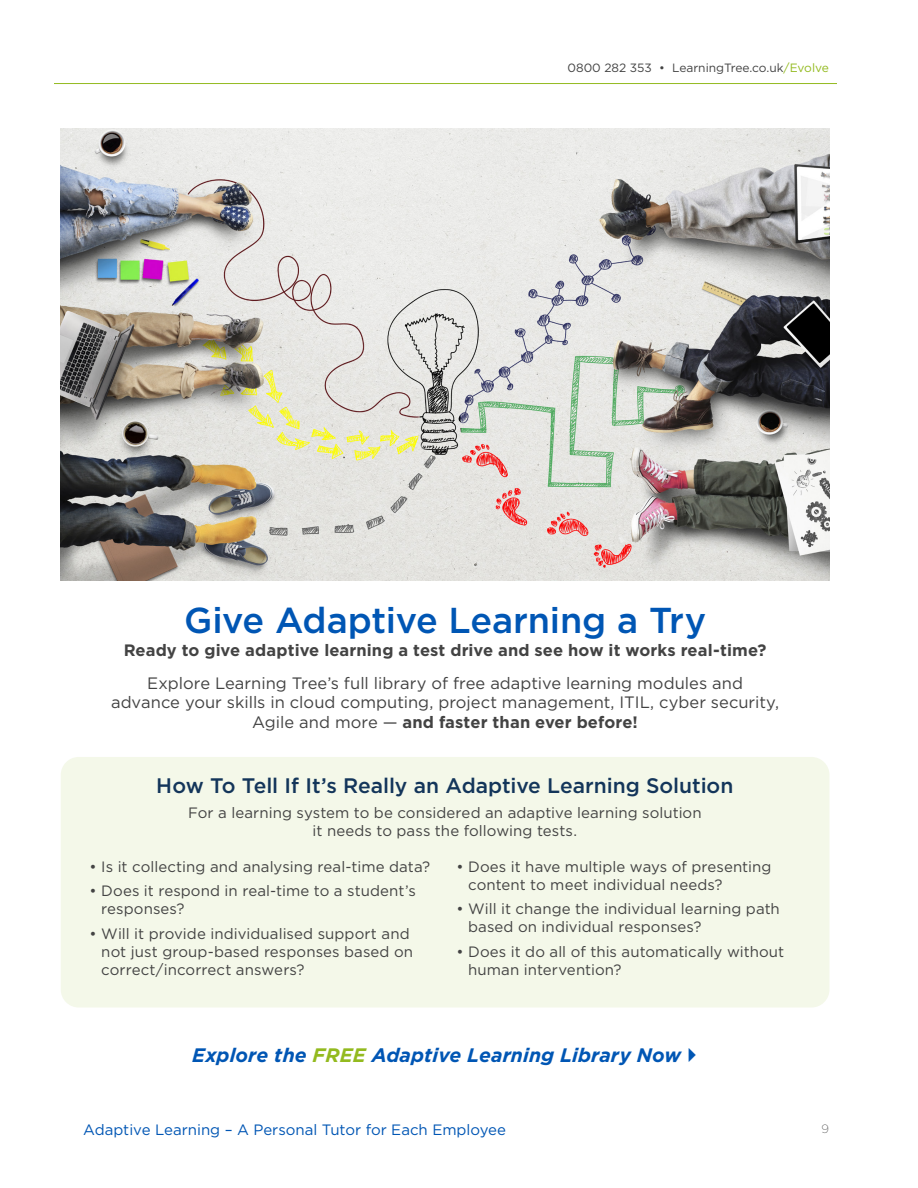
<style>
.page{position:relative;width:918px;height:1188px;background:#fff}
.page>*{position:absolute;margin:0;border:0;box-sizing:border-box;transform-origin:0 0}
.copy_-_general{font:500 36px "Gotham";letter-spacing:-.01em;color:#0056b4}
.copy_-_general-2{font:500 21px "Gotham";color:#13355a}
.copy_-_general-3{font:italic 700 19.5px "Gotham";letter-spacing:.005em;color:#0056b4}
.copy_-_general-4{font:16.5px/19.5px "Gotham";color:#434343;text-align:center}
.copy_-_general-5{font:700 16.5px "Gotham";letter-spacing:.005em;color:#434343}
.copy_-_general-6{font:15px/18px "Gotham";letter-spacing:.005em;color:#434343}
.t1{font:15px "Gotham";color:#0056b4}
.t2{font:12px "Gotham";color:#434343}
.t3{font:200 12px "Gotham";color:#434343}
.s1{color:#93ba1f}
.s2{font-weight:700}
</style>
<div class="page">
<hr style="left:54px;top:83px;width:783px;height:1px;background:#93ba1f">
<img style="left:61px;top:129px;width:768px;height:452px">
<div style="left:61px;top:757px;width:768px;height:251px;background:#f4f8e9;border-radius:18px"></div>
<p class="t2" style="left:568px;top:60px;width:263px">0800 282 353 • LearningTree.co.uk<span class="s1">/Evolve</span></p>
<p class="copy_-_general" style="left:184px;top:599px;width:524px">Give Adaptive Learning a Try</p>
<p class="copy_-_general-5" style="left:124px;top:640px;width:644px">Ready to give adaptive learning a test drive and see how it works real-time?</p>
<p class="copy_-_general-4" style="left:111px;top:673px;width:670px">Explore Learning Tree’s full library of free adaptive learning modules and advance your skills in cloud computing, project management, ITIL, cyber security,<br>Agile and more — <span class="s2">and faster than ever before!</span></p>
<p class="copy_-_general-2" style="left:156px;top:773px;width:579px">How To Tell If It’s Really an Adaptive Learning Solution</p>
<p class="copy_-_general-6" style="left:188px;top:804px;width:515px;text-align:center">For a learning system to be considered an adaptive learning solution it needs to pass the following tests.</p>
<p class="copy_-_general-6" style="left:90px;top:857px;width:342px">• Is it collecting and analysing real-time data?</p>
<p class="copy_-_general-6" style="left:101px;top:882px;width:316px;text-indent:-12px">• Does it respond in real-time to a student’s responses?</p>
<p class="copy_-_general-6" style="left:101px;top:925px;width:313px;text-indent:-12px">• Will it provide individualised support and not just group-based responses based on correct/incorrect answers?</p>
<p class="copy_-_general-6" style="left:468px;top:857px;width:305px;text-indent:-12px">• Does it have multiple ways of presenting content to meet individual needs?</p>
<p class="copy_-_general-6" style="left:468px;top:900px;width:313px;text-indent:-12px">• Will it change the individual learning path based on individual responses?</p>
<p class="copy_-_general-6" style="left:468px;top:943px;width:318px;text-indent:-12px">• Does it do all of this automatically without human intervention?</p>
<p class="copy_-_general-3" style="left:192px;top:1043px;width:491px">Explore the <span class="s1">FREE</span> Adaptive Learning Library Now</p>
<p class="t1" style="left:83px;top:1121px;width:424px">Adaptive Learning – A Personal Tutor for Each Employee</p>
<p class="t3" style="left:821px;top:1122px;width:9px">9</p>
</div>
